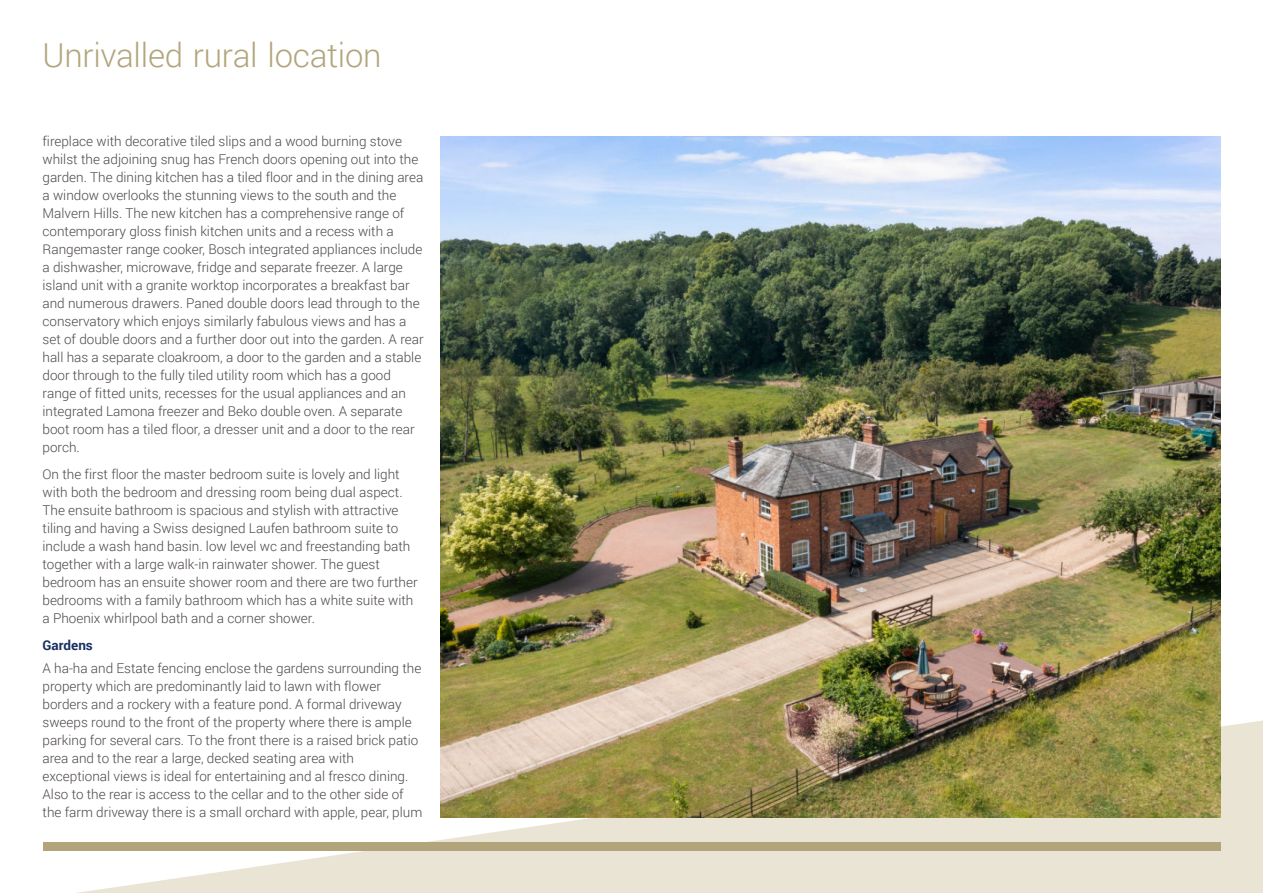
<style>
.page{position:relative;width:1263px;height:893px;background:#fff}
.page>*{position:absolute;margin:0;border:0;box-sizing:border-box;transform-origin:0 0}
.t1{font:300 33px "Roboto";letter-spacing:-.01em;color:#b2a57c}
.t2{font:300 13.5px/18px "Roboto";color:#4d4647}
.t3{font:700 13.5px "Roboto";color:#1a3062}
</style>
<div class="page">
<svg style="left:75px;top:720px;width:1188px;height:173px;fill:#eae4d4"></svg>
<div style="left:43px;top:842px;width:1177px;height:8px;background:#b2a57c"></div>
<img style="left:441px;top:136px;width:779px;height:681px">
<h1 class="t1" style="left:43px;top:32px;width:340px">Unrivalled rural location</h1>
<p class="t2" style="left:43px;top:132px;width:383px">fireplace with decorative tiled slips and a wood burning stove whilst the adjoining snug has French doors opening out into the garden. The dining kitchen has a tiled floor and in the dining area a window overlooks the stunning views to the south and the Malvern Hills. The new kitchen has a comprehensive range of contemporary gloss finish kitchen units and a recess with a Rangemaster range cooker, Bosch integrated appliances include a dishwasher, microwave, fridge and separate freezer. A large island unit with a granite worktop incorporates a breakfast bar and numerous drawers. Paned double doors lead through to the conservatory which enjoys similarly fabulous views and has a set of double doors and a further door out into the garden. A rear hall has a separate cloakroom, a door to the garden and a stable door through to the fully tiled utility room which has a good range of fitted units, recesses for the usual appliances and an integrated Lamona freezer and Beko double oven. A separate boot room has a tiled floor, a dresser unit and a door to the rear porch.</p>
<p class="t2" style="left:43px;top:465px;width:377px">On the first floor the master bedroom suite is lovely and light with both the bedroom and dressing room being dual aspect.<br>The ensuite bathroom is spacious and stylish with attractive tiling and having a Swiss designed Laufen bathroom suite to include a wash hand basin. low level wc and freestanding bath together with a large walk-in rainwater shower. The guest bedroom has an ensuite shower room and there are two further bedrooms with a family bathroom which has a white suite with a Phoenix whirlpool bath and a corner shower.</p>
<p class="t3" style="left:43px;top:636px;width:52px">Gardens</p>
<p class="t2" style="left:43px;top:659px;width:381px">A ha-ha and Estate fencing enclose the gardens surrounding the property which are predominantly laid to lawn with flower borders and a rockery with a feature pond. A formal driveway sweeps round to the front of the property where there is ample parking for several cars. To the front there is a raised brick patio area and to the rear a large, decked seating area with exceptional views is ideal for entertaining and al fresco dining.<br>Also to the rear is access to the cellar and to the other side of the farm driveway there is a small orchard with apple, pear, plum</p>
</div>
